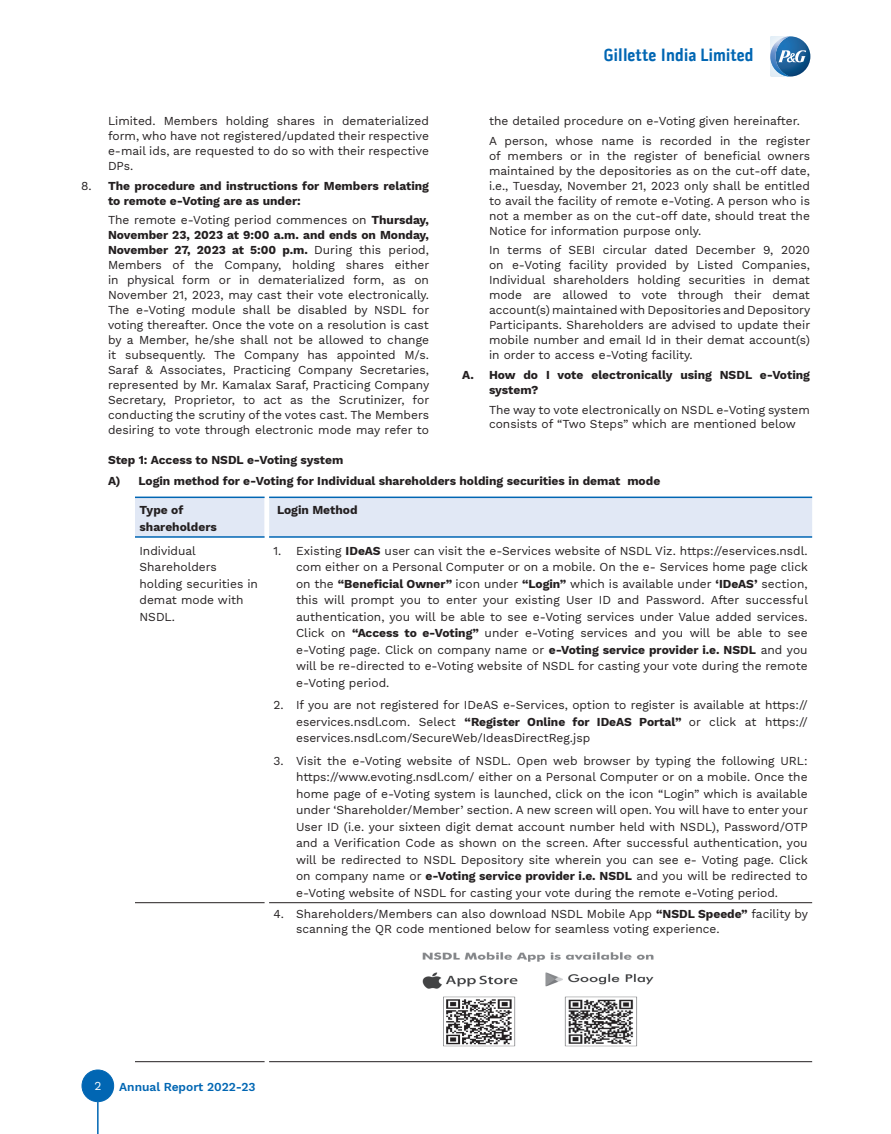
<style>
.page{position:relative;width:891px;height:1134px;background:#fff}
.page>*{position:absolute;margin:0;border:0;box-sizing:border-box;transform-origin:0 0}
.t1{font:700 18px "Pill Gothic 300 mg";color:#0166b3}
.Indent_1{font:12px/15px "Work Sans";color:#231f20;text-align:justify}
.Indent_1-2{font:700 12px/15px "Work Sans";color:#231f20}
.Indent_2{font:700 12px "Work Sans";color:#231f20}
.Table_Head{font:700 12px/16.5px "Work Sans";color:#231f20}
.t2{font:600 12px "Work Sans";color:#0166b3}
.t3{font:12px "Work Sans";color:#fff}
.s1{font-weight:400}
.s2{font-weight:700}
</style>
<div class="page">
<div style="left:82px;top:1070px;width:32px;height:32px;background:#0166b3;border-radius:50%"></div>
<div style="left:82px;top:1070px;width:32px;height:32px;border:1px solid #0166b3;border-radius:50%"></div>
<hr style="left:97px;top:1102px;width:2px;height:32px;background:#0166b3">
<svg style="left:770px;top:36px;width:40px;height:41px;background:#6997bf"></svg>
<svg style="left:135px;top:498px;width:677px;height:406px"></svg>
<hr style="left:135px;top:497px;width:130px;height:1px;background:#0166b3">
<hr style="left:269px;top:497px;width:543px;height:1px;background:#0166b3">
<hr style="left:135px;top:536px;width:130px;height:2px;background:#0166b3">
<hr style="left:269px;top:536px;width:543px;height:2px;background:#0166b3">
<hr style="left:135px;top:902px;width:130px;height:1px;background:#231f20">
<hr style="left:135px;top:1061px;width:130px;height:1px;background:#231f20">
<hr style="left:269px;top:902px;width:543px;height:1px;background:#231f20">
<hr style="left:269px;top:1061px;width:543px;height:1px;background:#231f20">
<img style="left:422px;top:952px;width:232px;height:95px">
<p class="Indent_1" style="left:108px;top:113px;width:323px">Limited. Members holding shares in dematerialized form, who have not registered/updated their respective e-mail ids, are requested to do so with their respective DPs.</p>
<p class="Indent_1-2" style="left:108px;top:178px;width:322px;text-indent:-27px"><span class="s1">8.</span> The procedure and instructions for Members relating to remote e-Voting are as under:</p>
<p class="Indent_1" style="left:108px;top:212px;width:323px">The remote e-Voting period commences on <span class="s2">Thursday, November 23, 2023 at 9:00 a.m. and ends on Monday, November 27, 2023 at 5:00 p.m.</span> During this period, Members of the Company, holding shares either in physical form or in dematerialized form, as on November 21, 2023, may cast their vote electronically.<br>The e-Voting module shall be disabled by NSDL for voting thereafter. Once the vote on a resolution is cast by a Member, he/she shall not be allowed to change it subsequently. The Company has appointed M/s.<br>Saraf &amp; Associates, Practicing Company Secretaries, represented by Mr. Kamalax Saraf, Practicing Company Secretary, Proprietor, to act as the Scrutinizer, for conducting the scrutiny of the votes cast. The Members desiring to vote through electronic mode may refer to</p>
<h1 class="t1" style="left:604px;top:44px;width:151px">Gillette India Limited</h1>
<p class="Indent_1" style="left:489px;top:113px;width:313px">the detailed procedure on e-Voting given hereinafter.</p>
<p class="Indent_1" style="left:489px;top:133px;width:323px">A person, whose name is recorded in the register of members or in the register of beneficial owners maintained by the depositories as on the cut-off date, i.e., Tuesday, November 21, 2023 only shall be entitled to avail the facility of remote e-Voting. A person who is not a member as on the cut-off date, should treat the Notice for information purpose only.</p>
<p class="Indent_1" style="left:489px;top:242px;width:323px">In terms of SEBI circular dated December 9, 2020 on e-Voting facility provided by Listed Companies, Individual shareholders holding securities in demat mode are allowed to vote through their demat account(s) maintained with Depositories and Depository Participants. Shareholders are advised to update their mobile number and email Id in their demat account(s) in order to access e-Voting facility.</p>
<p class="Indent_1-2" style="left:489px;top:368px;width:322px;line-height:14.2px;text-indent:-27px">A. How do I vote electronically using NSDL e-Voting system?</p>
<p class="Indent_1" style="left:489px;top:402px;width:322px;line-height:14.2px">The way to vote electronically on NSDL e-Voting system consists of “Two Steps” which are mentioned below</p>
<p class="Indent_2" style="left:108px;top:451px;width:237px">Step 1: Access to NSDL e-Voting system</p>
<p class="Indent_2" style="left:108px;top:471px;width:554px">A) Login method for e-Voting for Individual shareholders holding securities in demat mode</p>
<p class="Table_Head" style="left:140px;top:502px;width:79px">Type of shareholders</p>
<p class="Table_Head" style="left:277px;top:502px;width:82px">Login Method</p>
<p class="Indent_1" style="left:140px;top:542px;width:120px;line-height:16.5px;text-align:left">Individual<br>Shareholders holding securities in demat mode with<br>NSDL.</p>
<p class="Indent_1" style="left:296px;top:542px;width:513px;line-height:16.5px;text-indent:-22px">1. Existing <span class="s2">IDeAS</span> user can visit the e-Services website of NSDL Viz. https://eservices.nsdl. com either on a Personal Computer or on a mobile. On the e- Services home page click on the <span class="s2">“Beneficial Owner”</span> icon under <span class="s2">“Login”</span> which is available under <span class="s2">‘IDeAS’</span> section, this will prompt you to enter your existing User ID and Password. After successful authentication, you will be able to see e-Voting services under Value added services.<br>Click on <span class="s2">“Access to e-Voting”</span> under e-Voting services and you will be able to see e-Voting page. Click on company name or <span class="s2">e-Voting service provider i.e. NSDL</span> and you will be re-directed to e-Voting website of NSDL for casting your vote during the remote e-Voting period.</p>
<p class="Indent_1" style="left:296px;top:696px;width:513px;line-height:16.5px;text-indent:-22px">2. If you are not registered for IDeAS e-Services, option to register is available at https:// eservices.nsdl.com. Select <span class="s2">“Register Online for IDeAS Portal”</span> or click at https:// eservices.nsdl.com/SecureWeb/IdeasDirectReg.jsp</p>
<p class="Indent_1" style="left:296px;top:752px;width:513px;line-height:16.5px;text-indent:-22px">3. Visit the e-Voting website of NSDL. Open web browser by typing the following URL: https://www.evoting.nsdl.com/ either on a Personal Computer or on a mobile. Once the home page of e-Voting system is launched, click on the icon “Login” which is available under ‘Shareholder/Member’ section. A new screen will open. You will have to enter your User ID (i.e. your sixteen digit demat account number held with NSDL), Password/OTP and a Verification Code as shown on the screen. After successful authentication, you will be redirected to NSDL Depository site wherein you can see e- Voting page. Click on company name or <span class="s2">e-Voting service provider i.e. NSDL</span> and you will be redirected to e-Voting website of NSDL for casting your vote during the remote e-Voting period.</p>
<p class="Indent_1" style="left:296px;top:907px;width:513px;line-height:14.4px;text-indent:-22px">4. Shareholders/Members can also download NSDL Mobile App <span class="s2">“NSDL Speede”</span> facility by scanning the QR code mentioned below for seamless voting experience.</p>
<p class="t3" style="left:94px;top:1077px;width:8px">2</p>
<p class="t2" style="left:119px;top:1078px;width:138px">Annual Report 2022-23</p>
</div>
